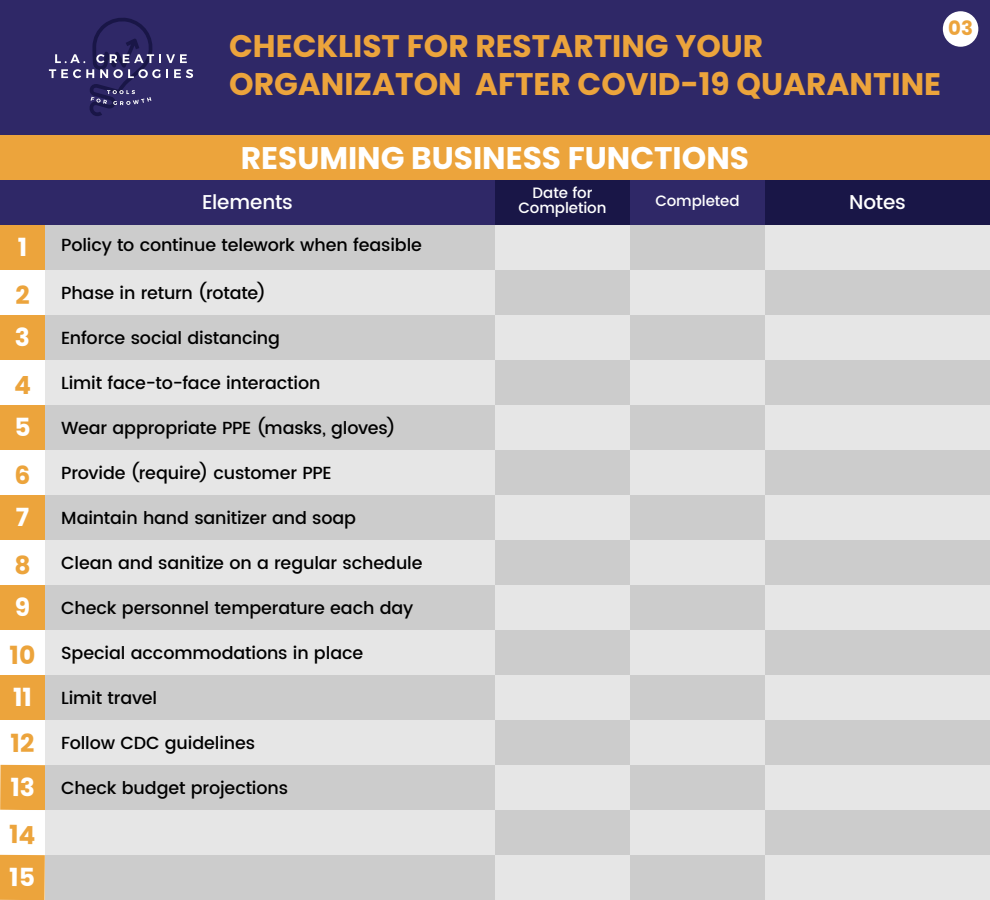
<style>
.page{position:relative;width:990px;height:900px;background:#fff}
.page>*{position:absolute;margin:0;border:0;box-sizing:border-box;transform-origin:0 0}
.t1{font:700 31.25px/37.5px "Poppins";color:#eca43c}
.t2{font:700 31.25px "Poppins";color:#fff}
.t3{font:700 25px "Poppins";color:#fff}
.t4{font:700 25px "Poppins";color:#eca43c}
.t5{font:500 20px "Poppins";letter-spacing:-.005em;color:#fff}
.t6{font:700 19.75px "Poppins";color:#eca43c}
.t7{font:500 17.5px "Poppins";letter-spacing:-.01em;color:#000}
.t8{font:500 15px/15px "Poppins";letter-spacing:-.005em;color:#fff;text-align:center}
</style>
<div class="page">
<div style="left:0;top:0;width:990px;height:134px;background:#2f2867"></div>
<div style="left:943px;top:11px;width:35px;height:36px;background:#fff;border-radius:50%"></div>
<div style="left:0;top:135px;width:990px;height:45px;background:#eca43c"></div>
<svg style="left:49px;top:18px;width:144px;height:98px"></svg>
<div style="left:0;top:180px;width:495px;height:45px;background:#2f2867"></div>
<div style="left:495px;top:180px;width:135px;height:45px;background:#191647"></div>
<div style="left:765px;top:180px;width:225px;height:45px;background:#191647"></div>
<div style="left:630px;top:180px;width:135px;height:45px;background:#2f2867"></div>
<div style="left:45px;top:225px;width:450px;height:45px;background:#ccc"></div>
<div style="left:495px;top:225px;width:135px;height:45px;background:#e6e6e6"></div>
<div style="left:765px;top:225px;width:225px;height:45px;background:#e6e6e6"></div>
<div style="left:630px;top:225px;width:135px;height:45px;background:#ccc"></div>
<div style="left:45px;top:270px;width:450px;height:45px;background:#e6e6e6"></div>
<div style="left:495px;top:270px;width:135px;height:45px;background:#ccc"></div>
<div style="left:765px;top:270px;width:225px;height:45px;background:#ccc"></div>
<div style="left:630px;top:270px;width:135px;height:45px;background:#e6e6e6"></div>
<div style="left:45px;top:315px;width:450px;height:45px;background:#ccc"></div>
<div style="left:495px;top:315px;width:135px;height:45px;background:#e6e6e6"></div>
<div style="left:765px;top:315px;width:225px;height:45px;background:#e6e6e6"></div>
<div style="left:630px;top:315px;width:135px;height:45px;background:#ccc"></div>
<div style="left:45px;top:360px;width:450px;height:45px;background:#e6e6e6"></div>
<div style="left:495px;top:360px;width:135px;height:45px;background:#ccc"></div>
<div style="left:765px;top:360px;width:225px;height:45px;background:#ccc"></div>
<div style="left:630px;top:360px;width:135px;height:45px;background:#e6e6e6"></div>
<div style="left:45px;top:405px;width:450px;height:45px;background:#ccc"></div>
<div style="left:495px;top:405px;width:135px;height:45px;background:#e6e6e6"></div>
<div style="left:765px;top:405px;width:225px;height:45px;background:#e6e6e6"></div>
<div style="left:630px;top:405px;width:135px;height:45px;background:#ccc"></div>
<div style="left:45px;top:450px;width:450px;height:45px;background:#e6e6e6"></div>
<div style="left:495px;top:450px;width:135px;height:45px;background:#ccc"></div>
<div style="left:765px;top:450px;width:225px;height:45px;background:#ccc"></div>
<div style="left:630px;top:450px;width:135px;height:45px;background:#e6e6e6"></div>
<div style="left:45px;top:495px;width:450px;height:45px;background:#ccc"></div>
<div style="left:495px;top:495px;width:135px;height:45px;background:#e6e6e6"></div>
<div style="left:765px;top:495px;width:225px;height:45px;background:#e6e6e6"></div>
<div style="left:630px;top:495px;width:135px;height:45px;background:#ccc"></div>
<div style="left:45px;top:540px;width:450px;height:45px;background:#e6e6e6"></div>
<div style="left:495px;top:540px;width:135px;height:45px;background:#ccc"></div>
<div style="left:765px;top:540px;width:225px;height:45px;background:#ccc"></div>
<div style="left:630px;top:540px;width:135px;height:45px;background:#e6e6e6"></div>
<div style="left:495px;top:585px;width:135px;height:45px;background:#e6e6e6"></div>
<div style="left:765px;top:585px;width:225px;height:45px;background:#e6e6e6"></div>
<div style="left:630px;top:585px;width:135px;height:45px;background:#ccc"></div>
<div style="left:495px;top:630px;width:135px;height:45px;background:#ccc"></div>
<div style="left:765px;top:630px;width:225px;height:45px;background:#ccc"></div>
<div style="left:630px;top:630px;width:135px;height:45px;background:#e6e6e6"></div>
<div style="left:45px;top:675px;width:450px;height:45px;background:#ccc"></div>
<div style="left:495px;top:675px;width:135px;height:45px;background:#e6e6e6"></div>
<div style="left:765px;top:675px;width:225px;height:45px;background:#e6e6e6"></div>
<div style="left:630px;top:675px;width:135px;height:45px;background:#ccc"></div>
<div style="left:45px;top:720px;width:450px;height:45px;background:#e6e6e6"></div>
<div style="left:0;top:225px;width:45px;height:45px;background:#eca43c"></div>
<div style="left:495px;top:720px;width:135px;height:45px;background:#ccc"></div>
<div style="left:765px;top:720px;width:225px;height:45px;background:#ccc"></div>
<div style="left:45px;top:585px;width:450px;height:45px;background:#ccc"></div>
<div style="left:45px;top:630px;width:450px;height:45px;background:#e6e6e6"></div>
<div style="left:630px;top:720px;width:135px;height:45px;background:#e6e6e6"></div>
<div style="left:0;top:315px;width:45px;height:45px;background:#eca43c"></div>
<div style="left:0;top:405px;width:45px;height:45px;background:#eca43c"></div>
<div style="left:0;top:495px;width:45px;height:45px;background:#eca43c"></div>
<div style="left:0;top:585px;width:45px;height:45px;background:#eca43c"></div>
<div style="left:0;top:675px;width:45px;height:45px;background:#eca43c"></div>
<div style="left:0;top:765px;width:46px;height:45px;background:#eca43c"></div>
<div style="left:0;top:855px;width:45px;height:45px;background:#eca43c"></div>
<div style="left:495px;top:765px;width:135px;height:45px;background:#e6e6e6"></div>
<div style="left:765px;top:765px;width:225px;height:45px;background:#e6e6e6"></div>
<div style="left:630px;top:765px;width:135px;height:45px;background:#ccc"></div>
<div style="left:45px;top:810px;width:450px;height:45px;background:#e6e6e6"></div>
<div style="left:495px;top:810px;width:135px;height:45px;background:#ccc"></div>
<div style="left:765px;top:810px;width:225px;height:45px;background:#ccc"></div>
<div style="left:630px;top:810px;width:135px;height:45px;background:#e6e6e6"></div>
<div style="left:45px;top:855px;width:450px;height:45px;background:#ccc"></div>
<div style="left:495px;top:855px;width:135px;height:45px;background:#e6e6e6"></div>
<div style="left:765px;top:855px;width:225px;height:45px;background:#e6e6e6"></div>
<div style="left:45px;top:765px;width:450px;height:45px;background:#ccc"></div>
<div style="left:630px;top:855px;width:135px;height:45px;background:#ccc"></div>
<h2 class="t3" style="left:18px;top:233px;width:11px">1</h2>
<h2 class="t4" style="left:15px;top:280px;width:16px">2</h2>
<h2 class="t3" style="left:15px;top:323px;width:17px">3</h2>
<h2 class="t4" style="left:14px;top:370px;width:18px">4</h2>
<h2 class="t3" style="left:14px;top:413px;width:18px">5</h2>
<h2 class="t4" style="left:15px;top:460px;width:17px">6</h2>
<h2 class="t3" style="left:16px;top:503px;width:15px">7</h2>
<h2 class="t4" style="left:14px;top:550px;width:18px">8</h2>
<h2 class="t3" style="left:15px;top:593px;width:17px">9</h2>
<h2 class="t4" style="left:10px;top:640px;width:27px">10</h2>
<h2 class="t3" style="left:13px;top:683px;width:20px">11</h2>
<h2 class="t4" style="left:11px;top:729px;width:25px">12</h2>
<h2 class="t3" style="left:11px;top:773px;width:26px">13</h2>
<h2 class="t4" style="left:9px;top:820px;width:28px">14</h2>
<h2 class="t3" style="left:9px;top:863px;width:27px">15</h2>
<h1 class="t1" style="left:229px;top:27px;width:713px">CHECKLIST FOR RESTARTING YOUR<br>ORGANIZATON AFTER COVID-19 QUARANTINE</h1>
<p class="t6" style="left:948px;top:17px;width:26px">03</p>
<h1 class="t2" style="left:241px;top:140px;width:510px">RESUMING BUSINESS FUNCTIONS</h1>
<p class="t5" style="left:202px;top:187px;width:93px">Elements</p>
<p class="t8" style="left:518px;top:186px;width:90px">Date for<br>Completion</p>
<p class="t8" style="left:655px;top:193px;width:86px">Completed</p>
<p class="t5" style="left:849px;top:187px;width:58px">Notes</p>
<p class="t7" style="left:61px;top:232px;width:362px">Policy to continue telework when feasible</p>
<p class="t7" style="left:61px;top:280px;width:206px">Phase in return (rotate)</p>
<p class="t7" style="left:61px;top:325px;width:220px">Enforce social distancing</p>
<p class="t7" style="left:61px;top:370px;width:261px">Limit face-to-face interaction</p>
<p class="t7" style="left:61px;top:415px;width:336px">Wear appropriate PPE (masks, gloves)</p>
<p class="t7" style="left:61px;top:460px;width:272px">Provide (require) customer PPE</p>
<p class="t7" style="left:61px;top:505px;width:296px">Maintain hand sanitizer and soap</p>
<p class="t7" style="left:61px;top:550px;width:363px">Clean and sanitize on a regular schedule</p>
<p class="t7" style="left:61px;top:595px;width:354px">Check personnel temperature each day</p>
<p class="t7" style="left:61px;top:640px;width:304px">Special accommodations in place</p>
<p class="t7" style="left:61px;top:685px;width:97px">Limit travel</p>
<p class="t7" style="left:61px;top:730px;width:195px">Follow CDC guidelines</p>
<p class="t7" style="left:61px;top:775px;width:228px">Check budget projections</p>
</div>
